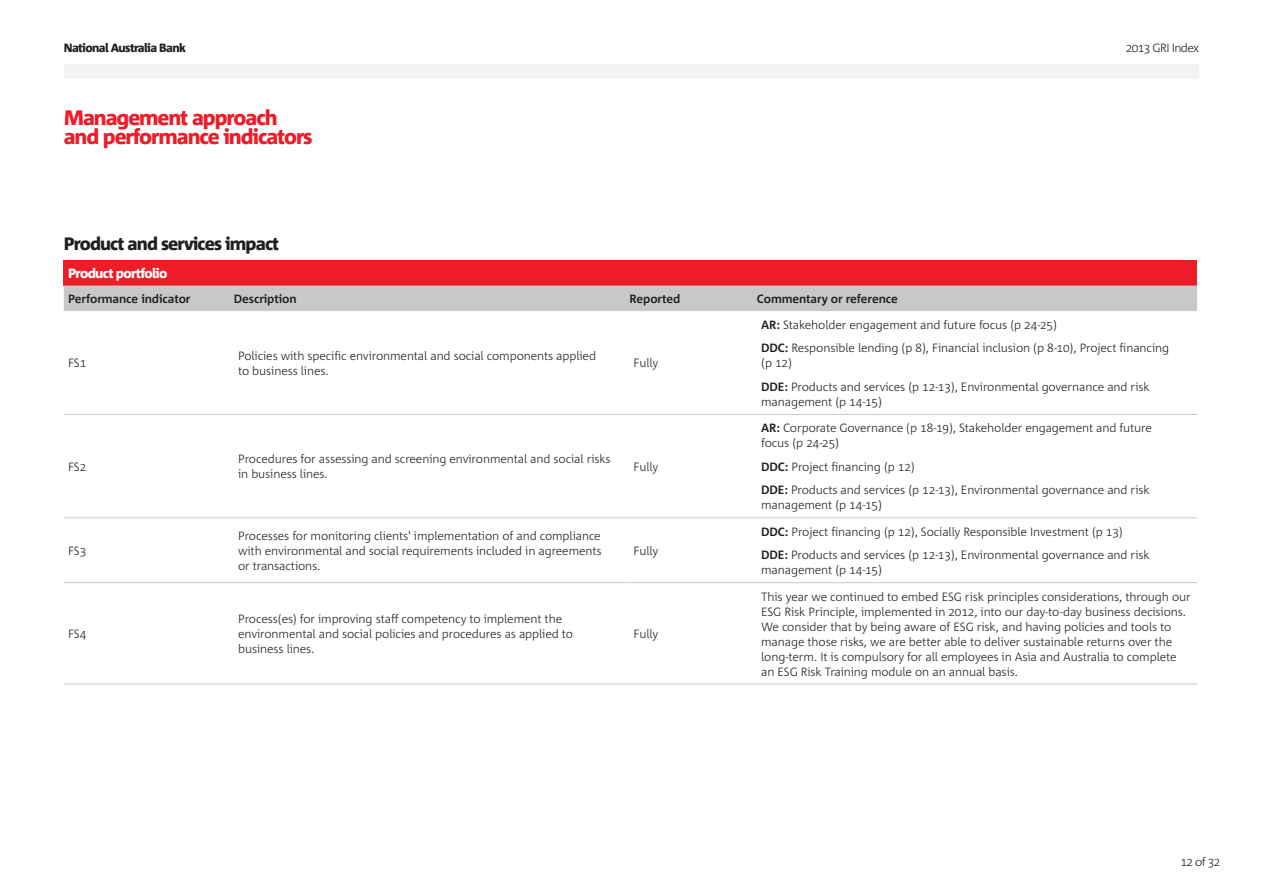
<style>
.page{position:relative;width:1263px;height:893px;background:#fff}
.page>*{position:absolute;margin:0;border:0;box-sizing:border-box;transform-origin:0 0}
.t1{font:800 21px/19.5px "Corpid C1";letter-spacing:-.05em;color:#ee1c28}
.t2{font:800 18px "Corpid C1";letter-spacing:-.05em;color:#231f20}
.t3{font:800 13.5px "Corpid";letter-spacing:-.05em;color:#fff}
.t4{font:300 12px/15px "Corpid C1";letter-spacing:-.01em;color:#231f20}
.t5{font:700 12px "Corpid";letter-spacing:-.01em;color:#231f20}
.t6{font:800 12px "Corpid";letter-spacing:-.05em;color:#231f20}
.t7{font:300 12px "Corpid";letter-spacing:-.05em;color:#231f20}
.s1{font-weight:700}
</style>
<div class="page">
<div style="left:64px;top:64px;width:1135px;height:15px;background:#f2f3f4"></div>
<div style="left:64px;top:260px;width:1133px;height:26px;background:#ee1c28"></div>
<div style="left:64px;top:286px;width:1133px;height:25px;background:#c7c8ca"></div>
<hr style="left:64px;top:414px;width:170px;height:1px;background:#c7c8ca">
<hr style="left:234px;top:414px;width:395px;height:1px;background:#c7c8ca">
<hr style="left:629px;top:414px;width:128px;height:1px;background:#c7c8ca">
<hr style="left:757px;top:414px;width:440px;height:1px;background:#c7c8ca">
<hr style="left:64px;top:518px;width:170px;height:1px;background:#c7c8ca">
<hr style="left:64px;top:582px;width:170px;height:1px;background:#c7c8ca">
<hr style="left:64px;top:684px;width:170px;height:1px;background:#c7c8ca">
<hr style="left:234px;top:518px;width:395px;height:1px;background:#c7c8ca">
<hr style="left:234px;top:582px;width:395px;height:1px;background:#c7c8ca">
<hr style="left:234px;top:684px;width:395px;height:1px;background:#c7c8ca">
<hr style="left:629px;top:518px;width:128px;height:1px;background:#c7c8ca">
<hr style="left:757px;top:518px;width:440px;height:1px;background:#c7c8ca">
<hr style="left:629px;top:582px;width:128px;height:1px;background:#c7c8ca">
<hr style="left:757px;top:582px;width:440px;height:1px;background:#c7c8ca">
<hr style="left:629px;top:684px;width:128px;height:1px;background:#c7c8ca">
<hr style="left:757px;top:684px;width:440px;height:1px;background:#c7c8ca">
<p class="t6" style="left:64px;top:41px;width:124px">National Australia Bank</p>
<p class="t7" style="left:1126px;top:41px;width:75px">2013 GRI Index</p>
<h1 class="t1" style="left:64px;top:107px;width:250px">Management approach and performance indicators</h1>
<h2 class="t2" style="left:64px;top:232px;width:217px">Product and services impact</h2>
<p class="t3" style="left:68px;top:266px;width:101px">Product portfolio</p>
<p class="t5" style="left:68px;top:292px;width:124px">Performance indicator</p>
<p class="t5" style="left:234px;top:292px;width:64px">Description</p>
<p class="t5" style="left:629px;top:292px;width:52px">Reported</p>
<p class="t5" style="left:757px;top:292px;width:142px">Commentary or reference</p>
<p class="t4" style="left:68px;top:355px;width:20px">FS1</p>
<p class="t4" style="left:238px;top:348px;width:359px">Policies with specific environmental and social components applied to business lines.</p>
<p class="t4" style="left:634px;top:355px;width:26px">Fully</p>
<p class="t4" style="left:68px;top:459px;width:20px">FS2</p>
<p class="t4" style="left:238px;top:451px;width:374px">Procedures for assessing and screening environmental and social risks in business lines.</p>
<p class="t4" style="left:634px;top:459px;width:26px">Fully</p>
<p class="t4" style="left:68px;top:543px;width:20px">FS3</p>
<p class="t4" style="left:68px;top:626px;width:20px">FS4</p>
<p class="t4" style="left:238px;top:528px;width:365px;text-align:justify">Processes for monitoring clients' implementation of and compliance with environmental and social requirements included in agreements or transactions.</p>
<p class="t4" style="left:238px;top:611px;width:336px">Process(es) for improving staff competency to implement the environmental and social policies and procedures as applied to business lines.</p>
<p class="t4" style="left:634px;top:543px;width:26px">Fully</p>
<p class="t4" style="left:634px;top:626px;width:26px">Fully</p>
<p class="t4" style="left:761px;top:313px;width:409px;line-height:23.5px"><span class="s1">AR:</span> Stakeholder engagement and future focus (p 24-25)<br><span class="s1">DDC:</span> Responsible lending (p 8), Financial inclusion (p 8-10), Project financing</p>
<p class="t4" style="left:761px;top:351px;width:390px;line-height:23.5px">(p 12)<br><span class="s1">DDE:</span> Products and services (p 12-13), Environmental governance and risk</p>
<p class="t4" style="left:761px;top:394px;width:122px">management (p 14-15)</p>
<p class="t4" style="left:761px;top:420px;width:392px"><span class="s1">AR:</span> Corporate Governance (p 18-19), Stakeholder engagement and future focus (p 24-25)</p>
<p class="t4" style="left:761px;top:454px;width:390px;line-height:23.5px"><span class="s1">DDC:</span> Project financing (p 12)<br><span class="s1">DDE:</span> Products and services (p 12-13), Environmental governance and risk</p>
<p class="t4" style="left:761px;top:497px;width:122px">management (p 14-15)</p>
<p class="t4" style="left:761px;top:519px;width:390px;line-height:23.5px"><span class="s1">DDC:</span> Project financing (p 12), Socially Responsible Investment (p 13)<br><span class="s1">DDE:</span> Products and services (p 12-13), Environmental governance and risk</p>
<p class="t4" style="left:761px;top:562px;width:122px">management (p 14-15)</p>
<p class="t4" style="left:761px;top:588px;width:431px">This year we continued to embed ESG risk principles considerations, through our ESG Risk Principle, implemented in 2012, into our day-to-day business decisions.<br>We consider that by being aware of ESG risk, and having policies and tools to manage those risks, we are better able to deliver sustainable returns over the long-term. It is compulsory for all employees in Asia and Australia to complete an ESG Risk Training module on an annual basis.</p>
<p class="t7" style="left:1195px;top:855px;width:27px">of 32</p>
</div>
